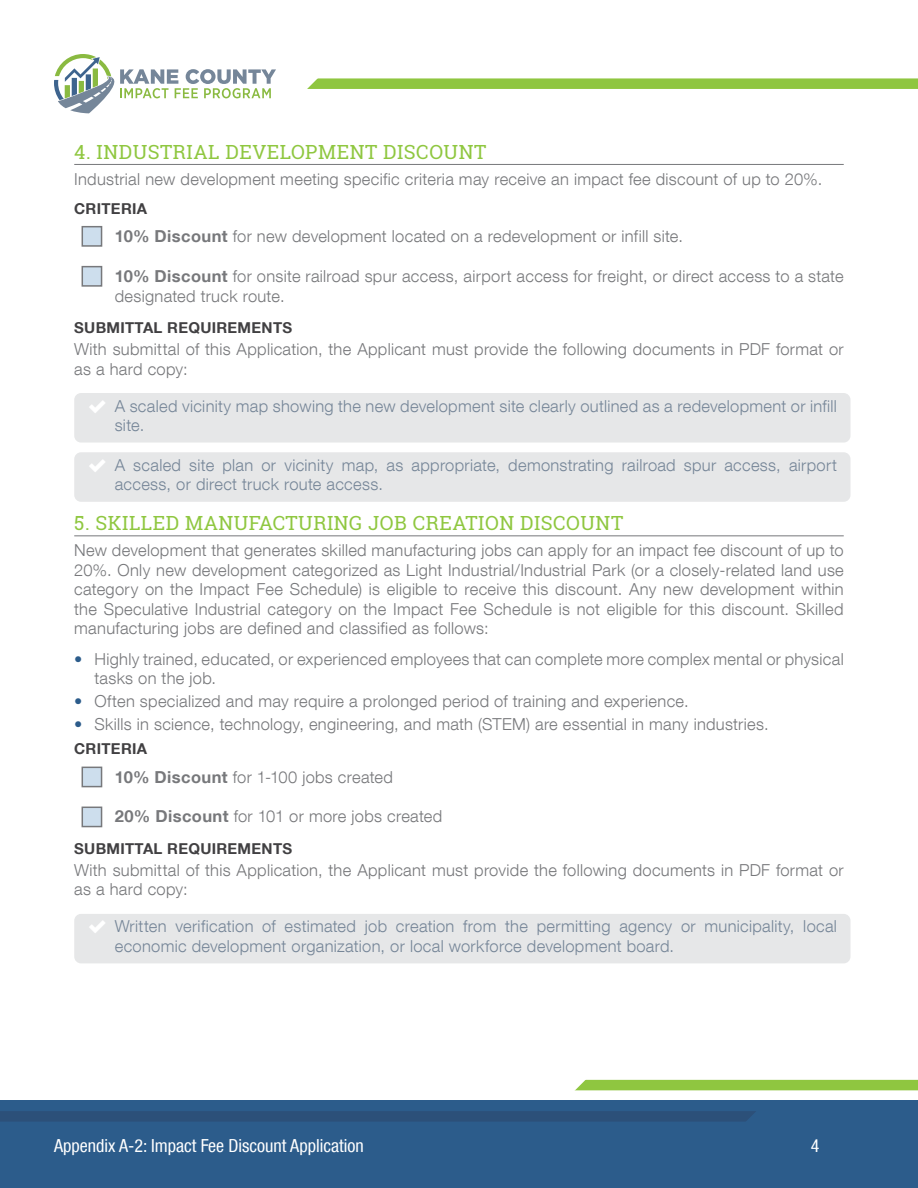
<style>
.page{position:relative;width:918px;height:1188px;background:#fff}
.page>*{position:absolute;margin:0;border:0;box-sizing:border-box;transform-origin:0 0}
.t1{font:19.5px "Roboto Slab";letter-spacing:.025em;color:#8fc740}
.t2{font:condensed 18px "Helvetica Neue LT Com";color:#fff}
.t3{font:300 16.5px/19.5px "Helvetica Neue LT Com";letter-spacing:.02em;color:#77787b}
.t4{font:300 16.5px/19.5px "Helvetica Neue LT Com";letter-spacing:.02em;color:#768698}
.t5{font:700 15px "Helvetica Neue LT Com";letter-spacing:.02em;color:#414042}
.s1{font-weight:700}
.s2{font-family:"SS Standard";font-weight:400;color:#fff}
.s3{color:#2c5c8b}
</style>
<div class="page">
<div style="left:0;top:1100px;width:918px;height:88px;background:#2c5c8b"></div>
<div style="left:571px;top:1080px;width:347px;height:10px;background:#8fc640"></div>
<div style="left:0;top:1111px;width:758px;height:11px;background:#2c5079"></div>
<svg style="left:571px;top:1079px;width:19px;height:12px"></svg>
<svg style="left:746px;top:1111px;width:12px;height:11px"></svg>
<svg style="left:54px;top:54px;width:222px;height:59px"></svg>
<div style="left:304px;top:78px;width:614px;height:11px;background:#8fc640"></div>
<svg style="left:304px;top:78px;width:18px;height:11px"></svg>
<hr style="left:74px;top:164px;width:770px;height:1px;background:#77787b">
<div style="left:74px;top:393px;width:776px;height:50px;background:#e6e7e8;border-radius:7px"></div>
<div style="left:74px;top:452px;width:776px;height:50px;background:#e6e7e8;border-radius:7px"></div>
<hr style="left:74px;top:535px;width:770px;height:1px;background:#77787b">
<div style="left:74px;top:914px;width:776px;height:49px;background:#e6e7e8;border-radius:7px"></div>
<div style="left:82px;top:226px;width:20px;height:21px;background:#cddeed;border:2px solid #77787b"></div>
<div style="left:82px;top:767px;width:20px;height:20px;background:#cddeed;border:2px solid #77787b"></div>
<div style="left:82px;top:266px;width:20px;height:21px;background:#cddeed;border:2px solid #77787b"></div>
<div style="left:82px;top:807px;width:20px;height:20px;background:#cddeed;border:2px solid #77787b"></div>
<p class="t1" style="left:74px;top:138px;width:414px">4. INDUSTRIAL DEVELOPMENT DISCOUNT</p>
<p class="t3" style="left:74px;top:169px;width:750px">Industrial new development meeting specific criteria may receive an impact fee discount of up to 20%.</p>
<p class="t5" style="left:74px;top:199px;width:74px">CRITERIA</p>
<p class="t3" style="left:88px;top:226px;width:597px"><span class="s1">• 10% Discount</span> for new development located on a redevelopment or infill site.</p>
<p class="t3" style="left:115px;top:266px;width:730px;text-indent:-27px"><span class="s1">• 10% Discount</span> for onsite railroad spur access, airport access for freight, or direct access to a state designated truck route.</p>
<p class="t5" style="left:74px;top:319px;width:219px">SUBMITTAL REQUIREMENTS</p>
<p class="t3" style="left:74px;top:339px;width:771px">With submittal of this Application, the Applicant must provide the following documents in PDF format or as a hard copy:</p>
<p class="t4" style="left:115px;top:396px;width:724px;text-indent:-25px"><span class="s2">✓</span> A scaled vicinity map showing the new development site clearly outlined as a redevelopment or infill site.</p>
<p class="t4" style="left:115px;top:455px;width:724px;text-indent:-25px"><span class="s2">✓</span> A scaled site plan or vicinity map, as appropriate, demonstrating railroad spur access, airport access, or direct truck route access.</p>
<p class="t1" style="left:74px;top:510px;width:550px">5. SKILLED MANUFACTURING JOB CREATION DISCOUNT</p>
<p class="t3" style="left:74px;top:540px;width:771px;text-align:justify">New development that generates skilled manufacturing jobs can apply for an impact fee discount of up to 20%. Only new development categorized as Light Industrial/Industrial Park (or a closely-related land use category on the Impact Fee Schedule) is eligible to receive this discount. Any new development within the Speculative Industrial category on the Impact Fee Schedule is not eligible for this discount. Skilled manufacturing jobs are defined and classified as follows:</p>
<p class="t3" style="left:94px;top:649px;width:751px;text-indent:-20px"><span class="s3">•</span> Highly trained, educated, or experienced employees that can complete more complex mental or physical tasks on the job.</p>
<p class="t3" style="left:74px;top:691px;width:616px"><span class="s3">•</span> Often specialized and may require a prolonged period of training and experience.</p>
<p class="t3" style="left:74px;top:714px;width:696px"><span class="s3">•</span> Skills in science, technology, engineering, and math (STEM) are essential in many industries.</p>
<p class="t5" style="left:74px;top:740px;width:74px">CRITERIA</p>
<p class="t3" style="left:88px;top:767px;width:307px"><span class="s1">• 10% Discount</span> for 1-100 jobs created</p>
<p class="t3" style="left:88px;top:807px;width:356px"><span class="s1">• 20% Discount</span> for 101 or more jobs created</p>
<p class="t5" style="left:74px;top:839px;width:219px">SUBMITTAL REQUIREMENTS</p>
<p class="t3" style="left:74px;top:860px;width:771px">With submittal of this Application, the Applicant must provide the following documents in PDF format or as a hard copy:</p>
<p class="t4" style="left:115px;top:916px;width:724px;text-indent:-25px"><span class="s2">✓</span> Written verification of estimated job creation from the permitting agency or municipality, local economic development organization, or local workforce development board.</p>
<p class="t2" style="left:54px;top:1135px;width:311px">Appendix A-2: Impact Fee Discount Application</p>
<p class="t2" style="left:811px;top:1135px;width:10px">4</p>
</div>
